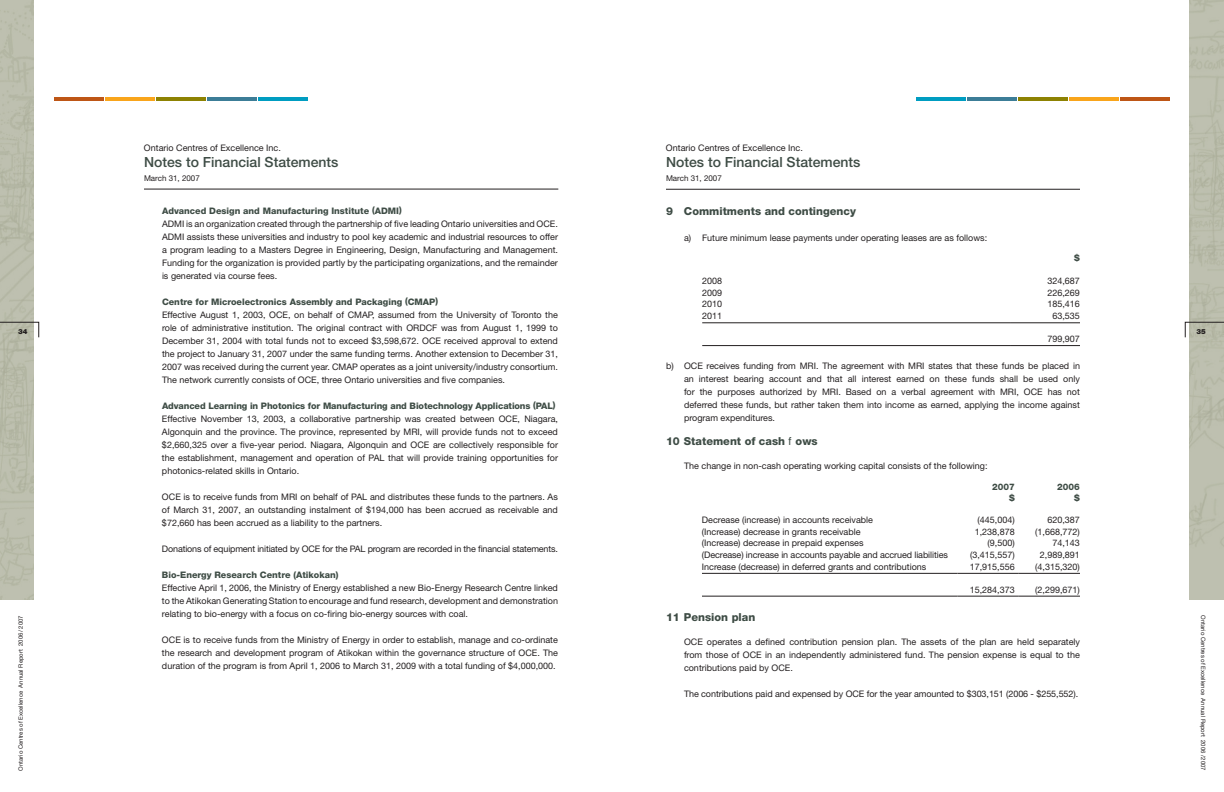
<style>
.page{position:relative;width:1224px;height:792px;background:#fff}
.page>*{position:absolute;margin:0;border:0;box-sizing:border-box;transform-origin:0 0}
.t1{font:500 14px "Helvetica Neue";color:#3e4c45}
.Body_copy{font:800 11px "Helvetica Neue";color:#3e4c45}
.Body_copy-2{font:9px/13px "Helvetica Neue";color:#231f20;text-align:justify}
.Body_copy-3{font:800 9px "Helvetica Neue";color:#3e4c45}
.Table_style1{font:9px "Helvetica Neue";color:#231f20}
.Indent{font:9px "Helvetica Neue";letter-spacing:-.01em;color:#231f20}
.Table_style1-2{font:800 9px "Helvetica Neue";color:#3e4c45}
.t2{font:8px "Helvetica Neue";color:#231f20}
.t3{font:900 7px "Helvetica Neue";color:#231f20}
.t4{font:6px "Helvetica Neue";color:#231f20}
</style>
<div class="page">
<img style="left:0;top:0;width:33px;height:600px">
<hr style="left:54px;top:97px;width:50px;height:4px;background:#be5616">
<hr style="left:105px;top:97px;width:50px;height:4px;background:#f9a51b">
<hr style="left:156px;top:97px;width:50px;height:4px;background:#8d8202">
<hr style="left:207px;top:97px;width:50px;height:4px;background:#3c7d97">
<hr style="left:258px;top:97px;width:50px;height:4px;background:#009dc1">
<img style="left:1190px;top:0;width:34px;height:600px">
<hr style="left:1120px;top:97px;width:50px;height:4px;background:#be5616">
<hr style="left:1069px;top:97px;width:50px;height:4px;background:#f9a51b">
<hr style="left:1018px;top:97px;width:50px;height:4px;background:#8d8202">
<hr style="left:967px;top:97px;width:50px;height:4px;background:#3c7d97">
<hr style="left:916px;top:97px;width:50px;height:4px;background:#009dc1">
<svg style="left:0;top:322px;width:39px;height:16px"></svg>
<svg style="left:1185px;top:322px;width:39px;height:16px"></svg>
<hr style="left:702px;top:345px;width:308px;height:1px;background:#231f20">
<hr style="left:1010px;top:345px;width:70px;height:1px;background:#231f20">
<hr style="left:702px;top:323px;width:308px;height:1px;background:#231f20">
<hr style="left:1010px;top:323px;width:70px;height:1px;background:#231f20">
<hr style="left:702px;top:596px;width:256px;height:1px;background:#231f20">
<hr style="left:958px;top:596px;width:61px;height:1px;background:#231f20">
<hr style="left:1019px;top:596px;width:61px;height:1px;background:#231f20">
<hr style="left:702px;top:573px;width:256px;height:1px;background:#231f20">
<hr style="left:958px;top:573px;width:61px;height:1px;background:#231f20">
<hr style="left:1019px;top:573px;width:61px;height:1px;background:#231f20">
<hr style="left:666px;top:189px;width:414px;height:1px;background:#231f20">
<hr style="left:144px;top:189px;width:414px;height:1px;background:#231f20">
<p class="t3" style="left:18px;top:327px;width:11px">34</p>
<p class="t4" style="left:17px;top:771px;width:157px;rotate:-90deg">Ontario Centres of Excellence Annual Report 2006 / 2007</p>
<p class="Body_copy-2" style="left:144px;top:141px;width:138px">Ontario Centres of Excellence Inc.</p>
<p class="t1" style="left:144px;top:154px;width:196px">Notes to Financial Statements</p>
<p class="t2" style="left:144px;top:173px;width:57px">March 31, 2007</p>
<p class="Body_copy-3" style="left:162px;top:206px;width:241px">Advanced Design and Manufacturing Institute (ADMI)</p>
<p class="Body_copy-2" style="left:162px;top:217px;width:398px">ADMI is an organization created through the partnership of five leading Ontario universities and OCE.<br>ADMI assists these universities and industry to pool key academic and industrial resources to offer a program leading to a Masters Degree in Engineering, Design, Manufacturing and Management.<br>Funding for the organization is provided partly by the participating organizations, and the remainder is generated via course fees.</p>
<p class="Body_copy-3" style="left:162px;top:297px;width:278px">Centre for Microelectronics Assembly and Packaging (CMAP)</p>
<p class="Body_copy-2" style="left:162px;top:308px;width:398px">Effective August 1, 2003, OCE, on behalf of CMAP, assumed from the University of Toronto the role of administrative institution. The original contract with ORDCF was from August 1, 1999 to December 31, 2004 with total funds not to exceed $3,598,672. OCE received approval to extend the project to January 31, 2007 under the same funding terms. Another extension to December 31, 2007 was received during the current year. CMAP operates as a joint university/industry consortium.<br>The network currently consists of OCE, three Ontario universities and five companies.</p>
<p class="Body_copy-3" style="left:162px;top:401px;width:395px">Advanced Learning in Photonics for Manufacturing and Biotechnology Applications (PAL)</p>
<p class="Body_copy-2" style="left:162px;top:412px;width:398px">Effective November 13, 2003, a collaborative partnership was created between OCE, Niagara, Algonquin and the province. The province, represented by MRI, will provide funds not to exceed $2,660,325 over a five-year period. Niagara, Algonquin and OCE are collectively responsible for the establishment, management and operation of PAL that will provide training opportunities for photonics-related skills in Ontario.</p>
<p class="Body_copy-2" style="left:162px;top:490px;width:397px">OCE is to receive funds from MRI on behalf of PAL and distributes these funds to the partners. As of March 31, 2007, an outstanding instalment of $194,000 has been accrued as receivable and $72,660 has been accrued as a liability to the partners.</p>
<p class="Body_copy-2" style="left:162px;top:542px;width:398px">Donations of equipment initiated by OCE for the PAL program are recorded in the financial statements.</p>
<p class="Body_copy-3" style="left:162px;top:570px;width:178px">Bio-Energy Research Centre (Atikokan)</p>
<p class="Body_copy-2" style="left:162px;top:581px;width:398px">Effective April 1, 2006, the Ministry of Energy established a new Bio-Energy Research Centre linked to the Atikokan Generating Station to encourage and fund research, development and demonstration relating to bio-energy with a focus on co-firing bio-energy sources with coal.</p>
<p class="Body_copy-2" style="left:162px;top:633px;width:398px">OCE is to receive funds from the Ministry of Energy in order to establish, manage and co-ordinate the research and development program of Atikokan within the governance structure of OCE. The duration of the program is from April 1, 2006 to March 31, 2009 with a total funding of $4,000,000.</p>
<p class="Body_copy-2" style="left:666px;top:141px;width:138px">Ontario Centres of Excellence Inc.</p>
<p class="t1" style="left:666px;top:154px;width:196px">Notes to Financial Statements</p>
<p class="t2" style="left:666px;top:173px;width:57px">March 31, 2007</p>
<p class="Body_copy" style="left:666px;top:205px;width:191px">9 Commitments and contingency</p>
<p class="Body_copy-2" style="left:684px;top:232px;width:305px">a) Future minimum lease payments under operating leases are as follows:</p>
<p class="Table_style1-2" style="left:1074px;top:253px;width:7px">$</p>
<p class="Body_copy-2" style="left:702px;top:274px;width:22px">2008</p>
<p class="Table_style1" style="left:1047px;top:276px;width:34px">324,687</p>
<p class="Body_copy-2" style="left:702px;top:286px;width:22px">2009</p>
<p class="Table_style1" style="left:1047px;top:287px;width:34px">226,269</p>
<p class="Body_copy-2" style="left:702px;top:297px;width:22px">2010</p>
<p class="Table_style1" style="left:1047px;top:299px;width:34px">185,416</p>
<p class="Body_copy-2" style="left:702px;top:309px;width:22px">2011</p>
<p class="Table_style1" style="left:1052px;top:311px;width:29px">63,535</p>
<p class="Table_style1" style="left:1047px;top:333px;width:34px">799,907</p>
<p class="Body_copy-2" style="left:684px;top:359px;width:398px;text-indent:-18px">b) OCE receives funding from MRI. The agreement with MRI states that these funds be placed in an interest bearing account and that all interest earned on these funds shall be used only for the purposes authorized by MRI. Based on a verbal agreement with MRI, OCE has not deferred these funds, but rather taken them into income as earned, applying the income against program expenditures.</p>
<p class="Body_copy" style="left:666px;top:434px;width:153px">10 Statement of cash flows</p>
<p class="Body_copy-2" style="left:684px;top:459px;width:305px">The change in non-cash operating working capital consists of the following:</p>
<p class="Table_style1-2" style="left:992px;top:481px;width:24px">2007</p>
<p class="Table_style1-2" style="left:1009px;top:492px;width:7px">$</p>
<p class="Table_style1-2" style="left:1057px;top:481px;width:24px">2006</p>
<p class="Table_style1-2" style="left:1074px;top:492px;width:7px">$</p>
<p class="Body_copy-2" style="left:702px;top:514px;width:173px">Decrease (increase) in accounts receivable</p>
<p class="Table_style1" style="left:978px;top:515px;width:39px">(445,004)</p>
<p class="Table_style1" style="left:1047px;top:515px;width:34px">620,387</p>
<p class="Body_copy-2" style="left:702px;top:525px;width:160px">(Increase) decrease in grants receivable</p>
<p class="Table_style1" style="left:975px;top:526px;width:42px">1,238,878</p>
<p class="Table_style1" style="left:1035px;top:526px;width:46px">(1,668,772)</p>
<p class="Body_copy-2" style="left:702px;top:536px;width:163px">(Increase) decrease in prepaid expenses</p>
<p class="Table_style1" style="left:988px;top:538px;width:29px">(9,500)</p>
<p class="Table_style1" style="left:1052px;top:538px;width:29px">74,143</p>
<p class="Indent" style="left:702px;top:549px;width:247px">(Decrease) increase in accounts payable and accrued liabilities</p>
<p class="Table_style1" style="left:970px;top:549px;width:46px">(3,415,557)</p>
<p class="Table_style1" style="left:1040px;top:549px;width:42px">2,989,891</p>
<p class="Body_copy-2" style="left:702px;top:560px;width:226px">Increase (decrease) in deferred grants and contributions</p>
<p class="Table_style1" style="left:970px;top:561px;width:47px">17,915,556</p>
<p class="Table_style1" style="left:1035px;top:561px;width:46px">(4,315,320)</p>
<p class="Table_style1" style="left:970px;top:584px;width:47px">15,284,373</p>
<p class="Table_style1" style="left:1035px;top:584px;width:46px">(2,299,671)</p>
<p class="Body_copy" style="left:666px;top:610px;width:91px">11 Pension plan</p>
<p class="Body_copy-2" style="left:684px;top:635px;width:398px">OCE operates a defined contribution pension plan. The assets of the plan are held separately from those of OCE in an independently administered fund. The pension expense is equal to the contributions paid by OCE.</p>
<p class="Body_copy-2" style="left:684px;top:687px;width:396px">The contributions paid and expensed by OCE for the year amounted to $303,151 (2006 - $255,552).</p>
<p class="t3" style="left:1197px;top:327px;width:11px">35</p>
<p class="t4" style="left:1207px;top:615px;width:157px;rotate:90deg">Ontario Centres of Excellence Annual Report 2006 / 2007</p>
</div>
